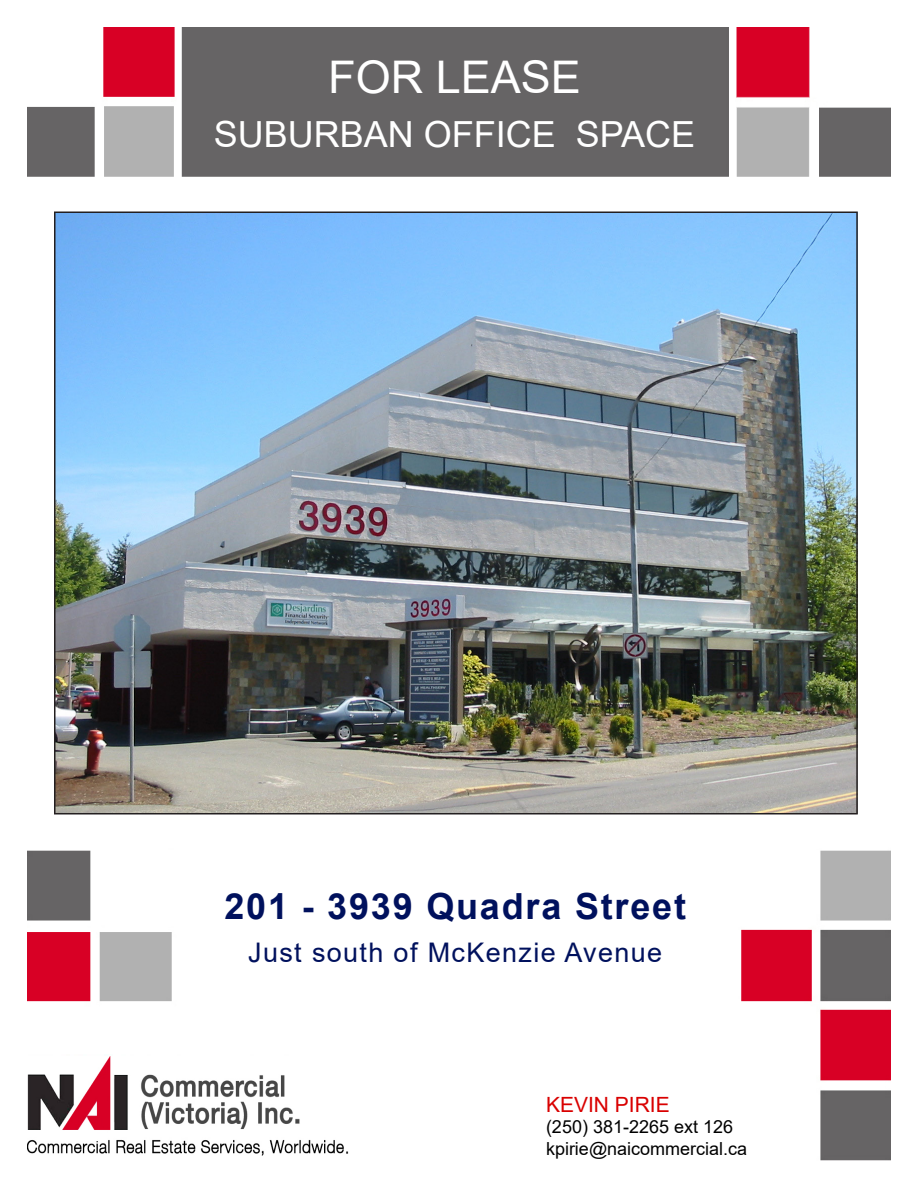
<style>
.page{position:relative;width:918px;height:1188px;background:#fff}
.page>*{position:absolute;margin:0;border:0;box-sizing:border-box;transform-origin:0 0}
.t1{font:45px "Arial";color:#fff}
.t2{font:700 36px "Arial";letter-spacing:.05em;color:#00115d}
.t3{font:36px "Arial";color:#fff}
.t4{font:27px "Arial";letter-spacing:.05em;color:#00115d}
.t5{font:21px "Arial";color:#d90000}
.t6{font:18px "Arial";color:#000}
</style>
<div class="page">
<img style="left:27px;top:27px;width:864px;height:1134px">
<img style="left:57px;top:215px;width:798px;height:596px">
<img style="left:27px;top:1056px;width:325px;height:104px">
<p class="t1" style="left:328px;top:46px;width:254px">FOR LEASE</p>
<p class="t3" style="left:214px;top:109px;width:483px">SUBURBAN OFFICE SPACE</p>
<p class="t2" style="left:224px;top:881px;width:463px">201 - 3939 Quadra Street</p>
<p class="t4" style="left:248px;top:934px;width:416px">Just south of McKenzie Avenue</p>
<p class="t5" style="left:546px;top:1090px;width:125px">KEVIN PIRIE</p>
<p class="t6" style="left:546px;top:1115px;width:189px">(250) 381-2265 ext 126</p>
<p class="t6" style="left:546px;top:1136px;width:203px">kpirie@naicommercial.ca</p>
</div>
